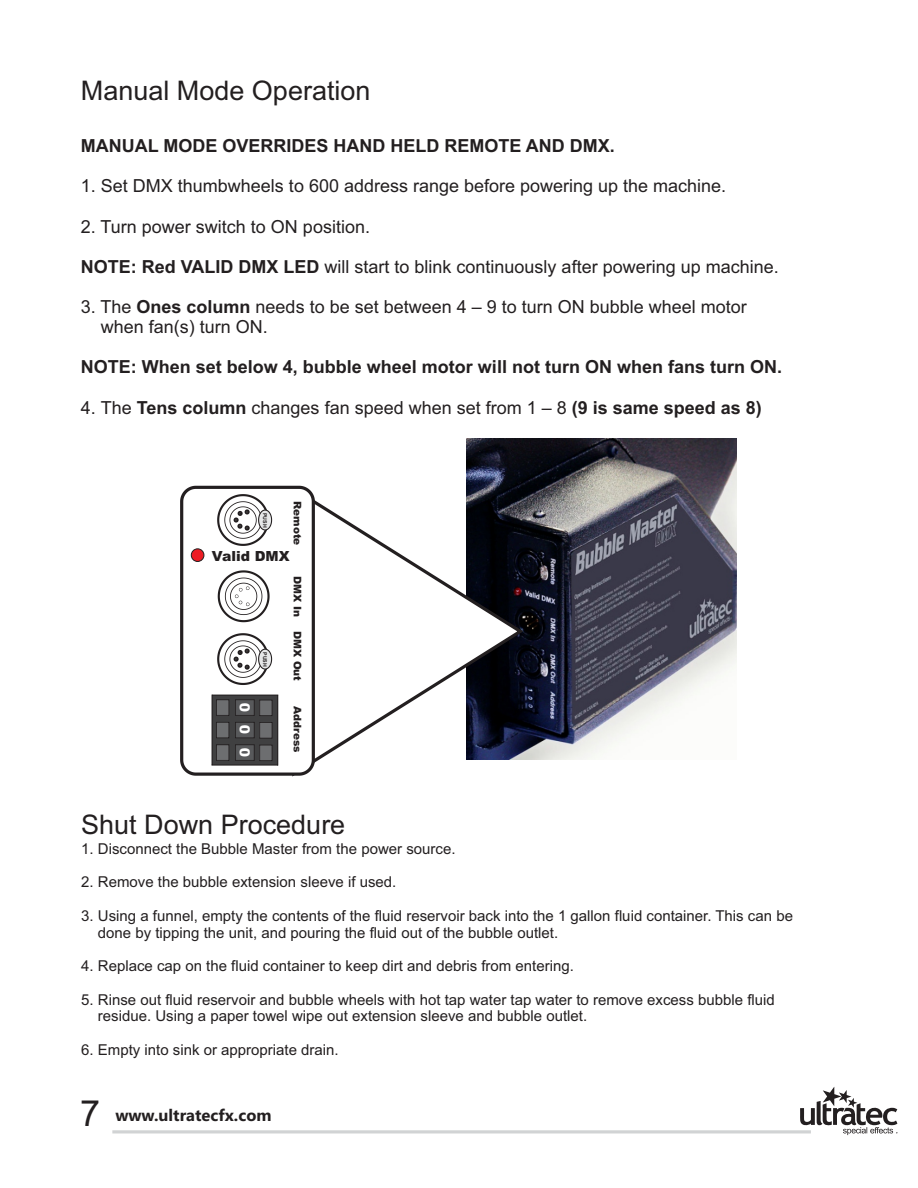
<style>
.page{position:relative;width:918px;height:1188px;background:#fff}
.page>*{position:absolute;margin:0;border:0;box-sizing:border-box;transform-origin:0 0}
.t1{font:27px "Arial";color:#231f20}
.t2{font:18px/20.1px "Arial";color:#231f20}
.t3{font:700 18px "Arial";color:#231f20}
.t4{font:700 16.5px "Segoe UI";color:#231f20}
.t5{font:15px/16.8px "Arial";color:#231f20}
.t6{font:900 13.95px "Arial";color:#231f20}
.t7{font:900 13.95px "Arial";color:#fff}
.t8{font:900 10.5px "Arial";color:#231f20}
.t9{font:700 5.25px "Arial";color:#231f20}
.s1{font-weight:700}
.s2{font-family:"Arial";font-weight:400;font-size:36px}
</style>
<div class="page">
<svg style="left:800px;top:1087px;width:97px;height:48px"></svg>
<hr style="left:112px;top:1130px;width:699px;height:3px;background:#d1d3d4">
<img style="left:466px;top:439px;width:270px;height:320px">
<svg style="left:292px;top:486px;width:231px;height:291px"></svg>
<svg style="left:180px;top:486px;width:135px;height:290px"></svg>
<h1 class="t1" style="left:81px;top:80px;width:291px">Manual Mode Operation</h1>
<p class="t3" style="left:81px;top:139px;width:536px">MANUAL MODE OVERRIDES HAND HELD REMOTE AND DMX.</p>
<p class="t2" style="left:81px;top:178px;width:647px">1. Set DMX thumbwheels to 600 address range before powering up the machine.</p>
<p class="t2" style="left:81px;top:218px;width:291px">2. Turn power switch to ON position.</p>
<p class="t2" style="left:81px;top:258px;width:699px"><span class="s1">NOTE: Red VALID DMX LED</span> will start to blink continuously after powering up machine.</p>
<p class="t2" style="left:101px;top:298px;width:647px;text-indent:-20px">3. The <span class="s1">Ones column</span> needs to be set between 4 – 9 to turn ON bubble wheel motor when fan(s) turn ON.</p>
<p class="t3" style="left:81px;top:360px;width:703px">NOTE: When set below 4, bubble wheel motor will not turn ON when fans turn ON.</p>
<p class="t2" style="left:81px;top:399px;width:683px">4. The <span class="s1">Tens column</span> changes fan speed when set from 1 – 8 <span class="s1">(9 is same speed as 8)</span></p>
<p class="t8" style="left:301px;top:501px;width:45px;rotate:90deg">Remote</p>
<p class="t8" style="left:301px;top:576px;width:42px;rotate:90deg">DMX In</p>
<p class="t8" style="left:301px;top:631px;width:51px;rotate:90deg">DMX Out</p>
<p class="t8" style="left:301px;top:706px;width:48px;rotate:90deg">Address</p>
<p class="t9" style="left:267px;top:513px;width:16px;rotate:90deg">PUSH</p>
<p class="t6" style="left:212px;top:551px;width:79px">Valid DMX</p>
<p class="t9" style="left:267px;top:652px;width:16px;rotate:90deg">PUSH</p>
<p class="t7" style="left:240px;top:712px;width:11px;rotate:-90deg">0</p>
<p class="t7" style="left:240px;top:734px;width:11px;rotate:-90deg">0</p>
<p class="t7" style="left:240px;top:757px;width:11px;rotate:-90deg">0</p>
<h1 class="t1" style="left:81px;top:815px;width:266px">Shut Down Procedure</h1>
<p class="t5" style="left:81px;top:841px;width:376px">1. Disconnect the Bubble Master from the power source.</p>
<p class="t5" style="left:81px;top:875px;width:317px">2. Remove the bubble extension sleeve if used.</p>
<p class="t5" style="left:98px;top:908px;width:697px;text-indent:-17px">3. Using a funnel, empty the contents of the fluid reservoir back into the 1 gallon fluid container. This can be done by tipping the unit, and pouring the fluid out of the bubble outlet.</p>
<p class="t5" style="left:81px;top:959px;width:494px">4. Replace cap on the fluid container to keep dirt and debris from entering.</p>
<p class="t5" style="left:98px;top:992px;width:678px;text-indent:-17px">5. Rinse out fluid reservoir and bubble wheels with hot tap water tap water to remove excess bubble fluid residue. Using a paper towel wipe out extension sleeve and bubble outlet.</p>
<p class="t5" style="left:81px;top:1043px;width:259px">6. Empty into sink or appropriate drain.</p>
<p class="t4" style="left:80px;top:1109px;width:193px"><span class="s2">7</span> www.ultratecfx.com</p>
</div>
